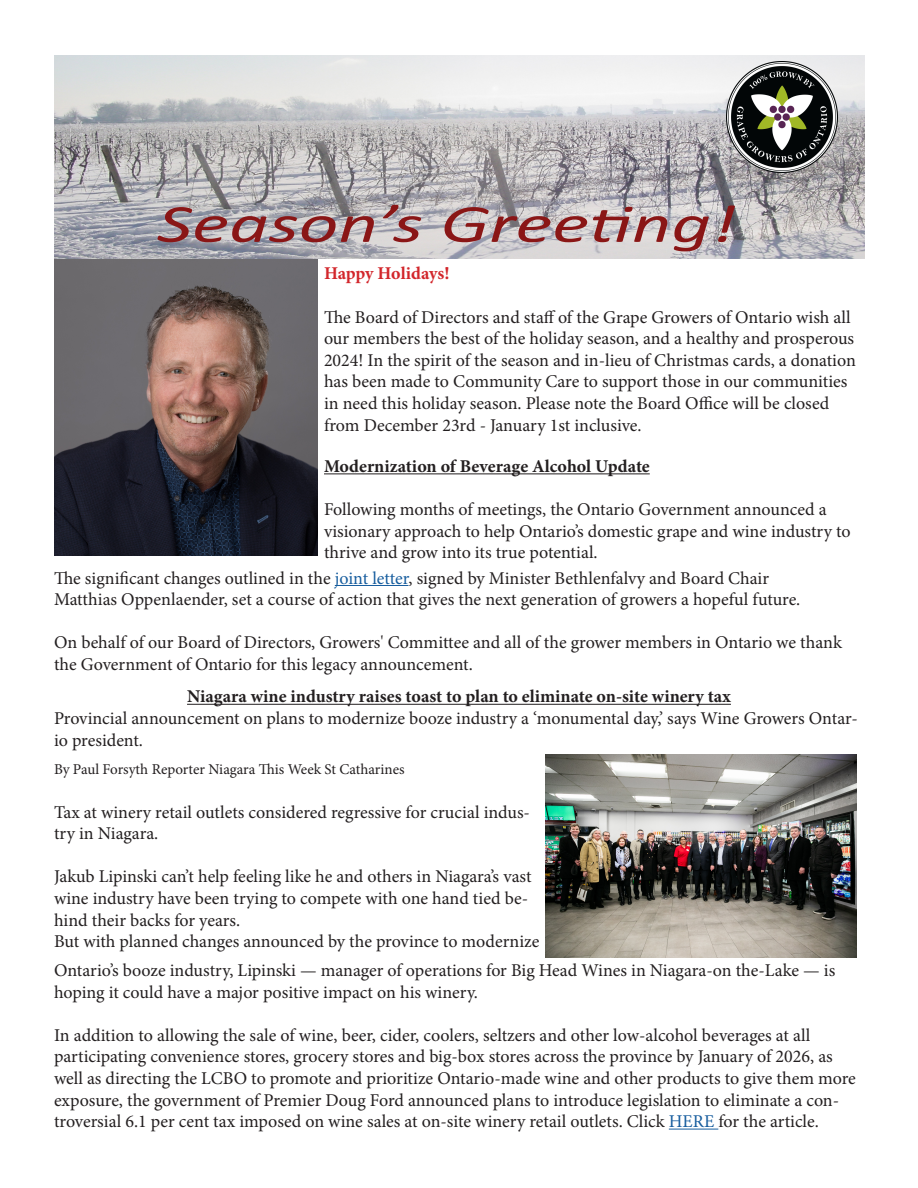
<style>
.page{position:relative;width:918px;height:1188px;background:#fff}
.page>*{position:absolute;margin:0;border:0;box-sizing:border-box;transform-origin:0 0}
.t1{font:18px/21.6px "Minion Pro";color:#231f20}
.t2{font:700 18px "Minion Pro";color:#231f20}
.t3{font:700 18px "Minion Pro";letter-spacing:-.005em;color:#d2262b}
.t4{font:15px "Minion Pro";letter-spacing:-.005em;color:#231f20}
.s1{color:#175d9e}
</style>
<div class="page">
<img style="left:54px;top:258px;width:263px;height:297px">
<img style="left:54px;top:56px;width:810px;height:202px">
<img style="left:726px;top:61px;width:112px;height:112px">
<hr style="left:324px;top:473px;width:326px;height:1px;background:#231f20">
<hr style="left:335px;top:585px;width:73px;height:1px;background:#175d9e">
<hr style="left:187px;top:704px;width:544px;height:1px;background:#231f20">
<img style="left:545px;top:755px;width:312px;height:203px">
<hr style="left:669px;top:1129px;width:49px;height:1px;background:#175d9e">
<p class="t3" style="left:324px;top:261px;width:127px">Happy Holidays!</p>
<p class="t1" style="left:324px;top:306px;width:533px">The Board of Directors and staff of the Grape Growers of Ontario wish all our members the best of the holiday season, and a healthy and prosperous 2024! In the spirit of the season and in-lieu of Christmas cards, a donation has been made to Community Care to support those in our communities in need this holiday season. Please note the Board Office will be closed from December 23rd - January 1st inclusive.</p>
<p class="t2" style="left:324px;top:454px;width:327px">Modernization of Beverage Alcohol Update</p>
<p class="t1" style="left:324px;top:499px;width:528px">Following months of meetings, the Ontario Government announced a visionary approach to help Ontario’s domestic grape and wine industry to thrive and grow into its true potential.</p>
<p class="t1" style="left:54px;top:567px;width:717px">The significant changes outlined in the <span class="s1">joint letter</span>, signed by Minister Bethlenfalvy and Board Chair</p>
<p class="t1" style="left:54px;top:589px;width:748px">Matthias Oppenlaender, set a course of action that gives the next generation of growers a hopeful future.</p>
<p class="t1" style="left:54px;top:632px;width:789px">On behalf of our Board of Directors, Growers' Committee and all of the grower members in Ontario we thank the Government of Ontario for this legacy announcement.</p>
<p class="t2" style="left:187px;top:684px;width:545px">Niagara wine industry raises toast to plan to eliminate on-site winery tax</p>
<p class="t1" style="left:54px;top:708px;width:805px">Provincial announcement on plans to modernize booze industry a ‘monumental day,’ says Wine Growers Ontar&shy;io president.</p>
<p class="t4" style="left:54px;top:760px;width:352px">By Paul Forsyth Reporter Niagara This Week St Catharines</p>
<p class="t1" style="left:54px;top:801px;width:478px">Tax at winery retail outlets considered regressive for crucial indus&shy;try in Niagara.</p>
<p class="t1" style="left:54px;top:866px;width:479px">Jakub Lipinski can’t help feeling like he and others in Niagara’s vast wine industry have been trying to compete with one hand tied be&shy;hind their backs for years.</p>
<p class="t1" style="left:54px;top:931px;width:487px">But with planned changes announced by the province to modernize</p>
<p class="t1" style="left:54px;top:960px;width:783px">Ontario’s booze industry, Lipinski — manager of operations for Big Head Wines in Niagara-on the-Lake — is hoping it could have a major positive impact on his winery.</p>
<p class="t1" style="left:54px;top:1024px;width:803px">In addition to allowing the sale of wine, beer, cider, coolers, seltzers and other low-alcohol beverages at all participating convenience stores, grocery stores and big-box stores across the province by January of 2026, as well as directing the LCBO to promote and prioritize Ontario-made wine and other products to give them more exposure, the government of Premier Doug Ford announced plans to introduce legislation to eliminate a con&shy;troversial 6.1 per cent tax imposed on wine sales at on-site winery retail outlets. Click <span class="s1">HERE</span> for the article.</p>
</div>
